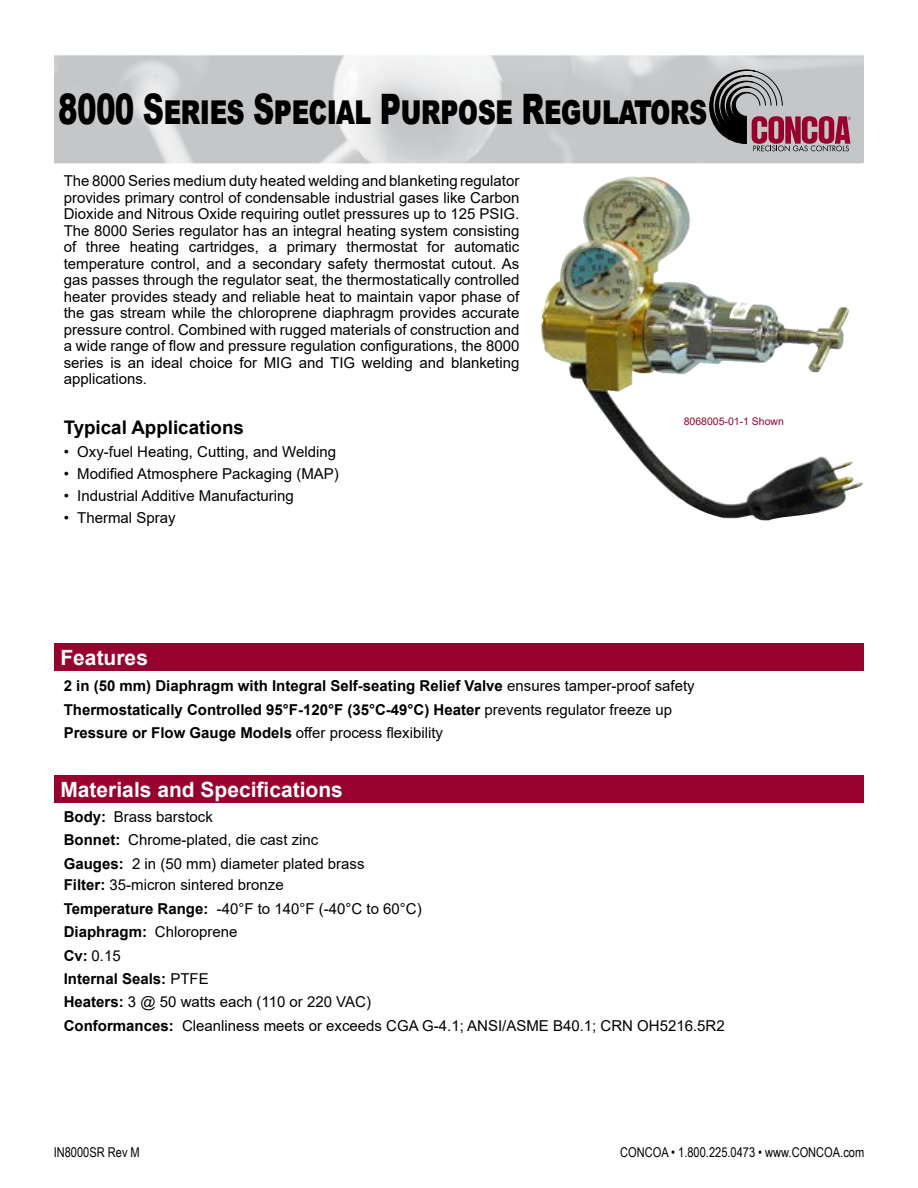
<style>
.page{position:relative;width:918px;height:1188px;background:#fff}
.page>*{position:absolute;margin:0;border:0;box-sizing:border-box;transform-origin:0 0}
.Master_Page_Titles{font:900 42px "Arial";letter-spacing:-.025em;color:#000;scale:.7 1}
.t1{font:700 21px "Arial";color:#fff}
.Product_Details_Paragraph{font:700 18.75px "Arial";color:#000}
.Product_Details_Paragraph-2{font:15px/16.5px "Arial";color:#000;text-align:justify}
.t2{font:700 15px "Arial";color:#000}
.t3{font:13.5px "Arial Narrow";color:#000}
.t4{font:10.5px "Arial";color:#98002e}
.s1{font-weight:400}
.s2{font-weight:700}
</style>
<div class="page">
<img style="left:540px;top:176px;width:323px;height:345px">
<div style="left:175px;top:55px;width:125px;height:108px;background:#c4c6c8"></div>
<img style="left:300px;top:55px;width:63px;height:108px">
<img style="left:164px;top:130px;width:78px;height:33px">
<img style="left:488px;top:55px;width:376px;height:108px">
<img style="left:613px;top:55px;width:130px;height:108px">
<img style="left:801px;top:55px;width:63px;height:103px">
<img style="left:663px;top:156px;width:17px;height:7px">
<svg style="left:710px;top:70px;width:141px;height:81px;background:#9c858d"></svg>
<div style="left:54px;top:644px;width:810px;height:27px;background:#98002e"></div>
<div style="left:54px;top:775px;width:810px;height:28px;background:#98002e"></div>
<p class="Master_Page_Titles" style="left:58px;top:79px;width:929px">8000 Series Special Purpose Regulators</p>
<p class="Product_Details_Paragraph-2" style="left:64px;top:172px;width:457px">The 8000 Series medium duty heated welding and blanketing regulator provides primary control of condensable industrial gases like Carbon Dioxide and Nitrous Oxide requiring outlet pressures up to 125 PSIG.<br>The 8000 Series regulator has an integral heating system consisting of three heating cartridges, a primary thermostat for automatic temperature control, and a secondary safety thermostat cutout. As gas passes through the regulator seat, the thermostatically controlled heater provides steady and reliable heat to maintain vapor phase of the gas stream while the chloroprene diaphragm provides accurate pressure control. Combined with rugged materials of construction and a wide range of flow and pressure regulation configurations, the 8000 series is an ideal choice for MIG and TIG welding and blanketing applications.</p>
<p class="Product_Details_Paragraph" style="left:64px;top:414px;width:182px">Typical Applications</p>
<p class="Product_Details_Paragraph-2" style="left:64px;top:443px;width:274px">• Oxy-fuel Heating, Cutting, and Welding</p>
<p class="Product_Details_Paragraph-2" style="left:64px;top:465px;width:277px">• Modified Atmosphere Packaging (MAP)</p>
<p class="Product_Details_Paragraph-2" style="left:64px;top:487px;width:232px">• Industrial Additive Manufacturing</p>
<p class="Product_Details_Paragraph-2" style="left:64px;top:509px;width:113px">• Thermal Spray</p>
<p class="t4" style="left:684px;top:414px;width:102px">8068005-01-1 Shown</p>
<p class="t1" style="left:60px;top:643px;width:89px">Features</p>
<p class="t2" style="left:64px;top:675px;width:633px">2 in (50 mm) Diaphragm with Integral Self-seating Relief Valve <span class="s1">ensures tamper-proof safety</span></p>
<p class="t2" style="left:64px;top:699px;width:610px">Thermostatically Controlled 95°F-120°F (35°C-49°C) Heater <span class="s1">prevents regulator freeze up</span></p>
<p class="t2" style="left:64px;top:722px;width:381px">Pressure or Flow Gauge Models <span class="s1">offer process flexibility</span></p>
<p class="t1" style="left:60px;top:775px;width:284px">Materials and Specifications</p>
<p class="Product_Details_Paragraph-2" style="left:64px;top:808px;width:151px"><span class="s2">Body:</span> Brass barstock</p>
<p class="Product_Details_Paragraph-2" style="left:64px;top:832px;width:256px"><span class="s2">Bonnet:</span> Chrome-plated, die cast zinc</p>
<p class="Product_Details_Paragraph-2" style="left:64px;top:855px;width:302px"><span class="s2">Gauges:</span> 2 in (50 mm) diameter plated brass</p>
<p class="Product_Details_Paragraph-2" style="left:64px;top:877px;width:222px"><span class="s2">Filter:</span> 35-micron sintered bronze</p>
<p class="Product_Details_Paragraph-2" style="left:64px;top:900px;width:359px"><span class="s2">Temperature Range:</span> -40°F to 140°F (-40°C to 60°C)</p>
<p class="Product_Details_Paragraph-2" style="left:64px;top:924px;width:175px"><span class="s2">Diaphragm:</span> Chloroprene</p>
<p class="Product_Details_Paragraph-2" style="left:64px;top:947px;width:59px"><span class="s2">Cv:</span> 0.15</p>
<p class="t2" style="left:64px;top:968px;width:147px">Internal Seals: <span class="s1">PTFE</span></p>
<p class="Product_Details_Paragraph-2" style="left:64px;top:994px;width:309px"><span class="s2">Heaters:</span> 3 @ 50 watts each (110 or 220 VAC)</p>
<p class="Product_Details_Paragraph-2" style="left:64px;top:1017px;width:663px"><span class="s2">Conformances:</span> Cleanliness meets or exceeds CGA G-4.1; ANSI/ASME B40.1; CRN OH5216.5R2</p>
<p class="t3" style="left:54px;top:1142px;width:88px">IN8000SR Rev M</p>
<p class="t3" style="left:620px;top:1142px;width:246px">CONCOA • 1.800.225.0473 • www.CONCOA.com</p>
</div>
